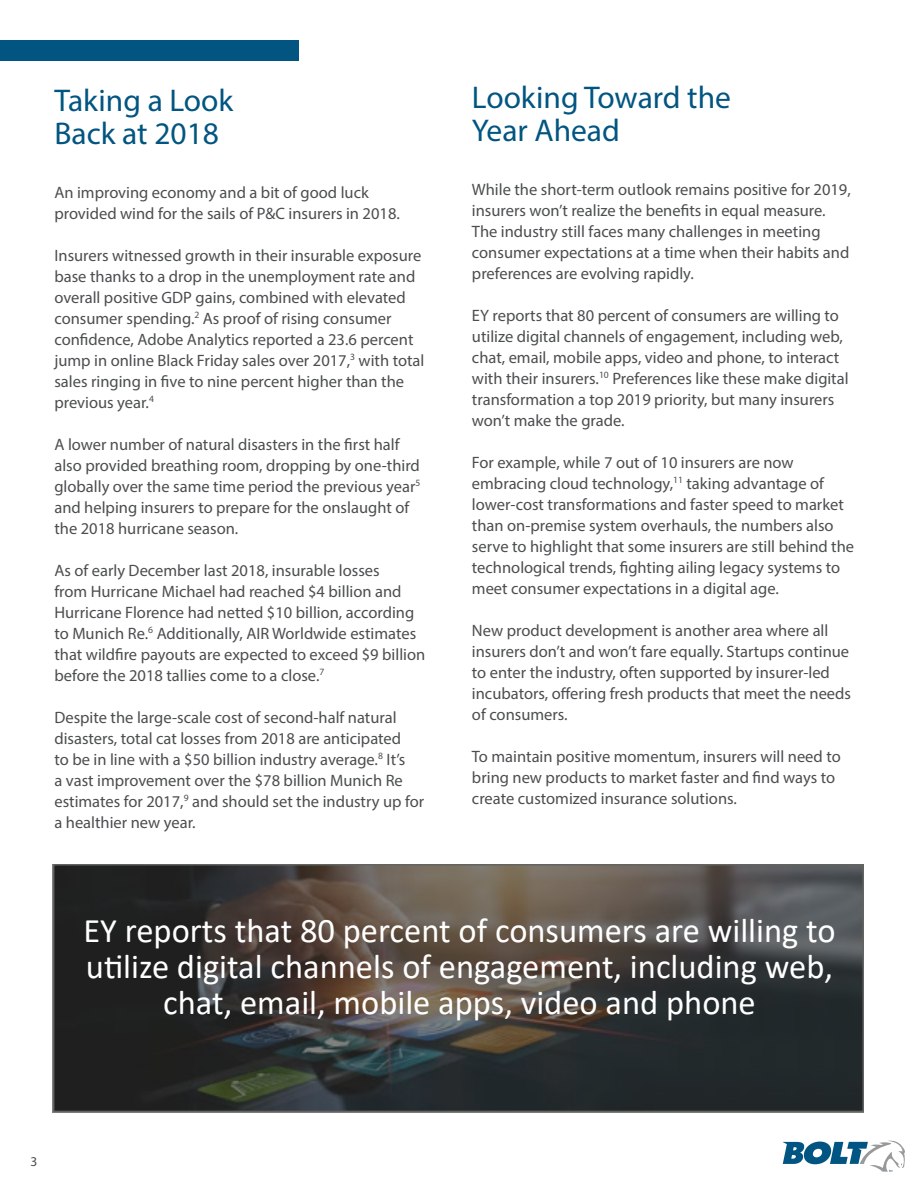
<style>
.page{position:relative;width:918px;height:1188px;background:#fff}
.page>*{position:absolute;margin:0;border:0;box-sizing:border-box;transform-origin:0 0}
.t1{font:34.5px/36px "Calibri";color:#fff;text-align:center}
.t2{font:31.5px/33px "Myriad Pro";color:#025581}
.t3{font:16.5px/21px "Myriad Pro";color:#4b4e4f}
.t4{font:13.5px "Myriad Pro";color:#4b4e4f}
</style>
<div class="page">
<svg style="left:53px;top:864px;width:811px;height:249px;background:#3e3c39"></svg>
<div style="left:0;top:40px;width:298px;height:20px;background:#025581"></div>
<svg style="left:782px;top:1141px;width:123px;height:31px"></svg>
<h2 class="t2" style="left:54px;top:83px;width:180px">Taking a Look<br>Back at 2018</h2>
<p class="t3" style="left:54px;top:182px;width:347px">An improving economy and a bit of good luck provided wind for the sails of P&amp;C insurers in 2018.</p>
<p class="t3" style="left:54px;top:245px;width:372px">Insurers witnessed growth in their insurable exposure base thanks to a drop in the unemployment rate and overall positive GDP gains, combined with elevated consumer spending.<sup>2</sup> As proof of rising consumer confidence, Adobe Analytics reported a 23.6 percent jump in online Black Friday sales over 2017,<sup>3</sup> with total sales ringing in five to nine percent higher than the previous year.<sup>4</sup></p>
<p class="t3" style="left:54px;top:434px;width:367px">A lower number of natural disasters in the first half also provided breathing room, dropping by one-third globally over the same time period the previous year<sup>5 </sup>and helping insurers to prepare for the onslaught of the 2018 hurricane season.</p>
<p class="t3" style="left:54px;top:560px;width:372px">As of early December last 2018, insurable losses<br>from Hurricane Michael had reached $4 billion and Hurricane Florence had netted $10 billion, according to Munich Re.<sup>6</sup> Additionally, AIR Worldwide estimates that wildfire payouts are expected to exceed $9 billion before the 2018 tallies come to a close.<sup>7</sup></p>
<p class="t3" style="left:54px;top:707px;width:371px">Despite the large-scale cost of second-half natural disasters, total cat losses from 2018 are anticipated<br>to be in line with a $50 billion industry average.<sup>8</sup> It’s<br>a vast improvement over the $78 billion Munich Re estimates for 2017,<sup>9</sup> and should set the industry up for a healthier new year.</p>
<h2 class="t2" style="left:472px;top:80px;width:261px">Looking Toward the<br>Year Ahead</h2>
<p class="t3" style="left:472px;top:178px;width:380px">While the short-term outlook remains positive for 2019, insurers won’t realize the benefits in equal measure.<br>The industry still faces many challenges in meeting consumer expectations at a time when their habits and preferences are evolving rapidly.</p>
<p class="t3" style="left:472px;top:304px;width:378px">EY reports that 80 percent of consumers are willing to utilize digital channels of engagement, including web, chat, email, mobile apps, video and phone, to interact with their insurers.<sup>10</sup> Preferences like these make digital transformation a top 2019 priority, but many insurers won’t make the grade.</p>
<p class="t3" style="left:472px;top:451px;width:384px">For example, while 7 out of 10 insurers are now embracing cloud technology,<sup>11</sup> taking advantage of lower-cost transformations and faster speed to market than on-premise system overhauls, the numbers also serve to highlight that some insurers are still behind the technological trends, fighting ailing legacy systems to meet consumer expectations in a digital age.</p>
<p class="t3" style="left:472px;top:619px;width:381px">New product development is another area where all insurers don’t and won’t fare equally. Startups continue to enter the industry, often supported by insurer-led incubators, offering fresh products that meet the needs of consumers.</p>
<p class="t3" style="left:472px;top:745px;width:370px">To maintain positive momentum, insurers will need to bring new products to market faster and find ways to create customized insurance solutions.</p>
<h1 class="t1" style="left:83px;top:911px;width:754px">EY reports that 80 percent of consumers are willing to utilize digital channels of engagement, including web, chat, email, mobile apps, video and phone</h1>
<p class="t4" style="left:30px;top:1153px;width:8px">3</p>
</div>
